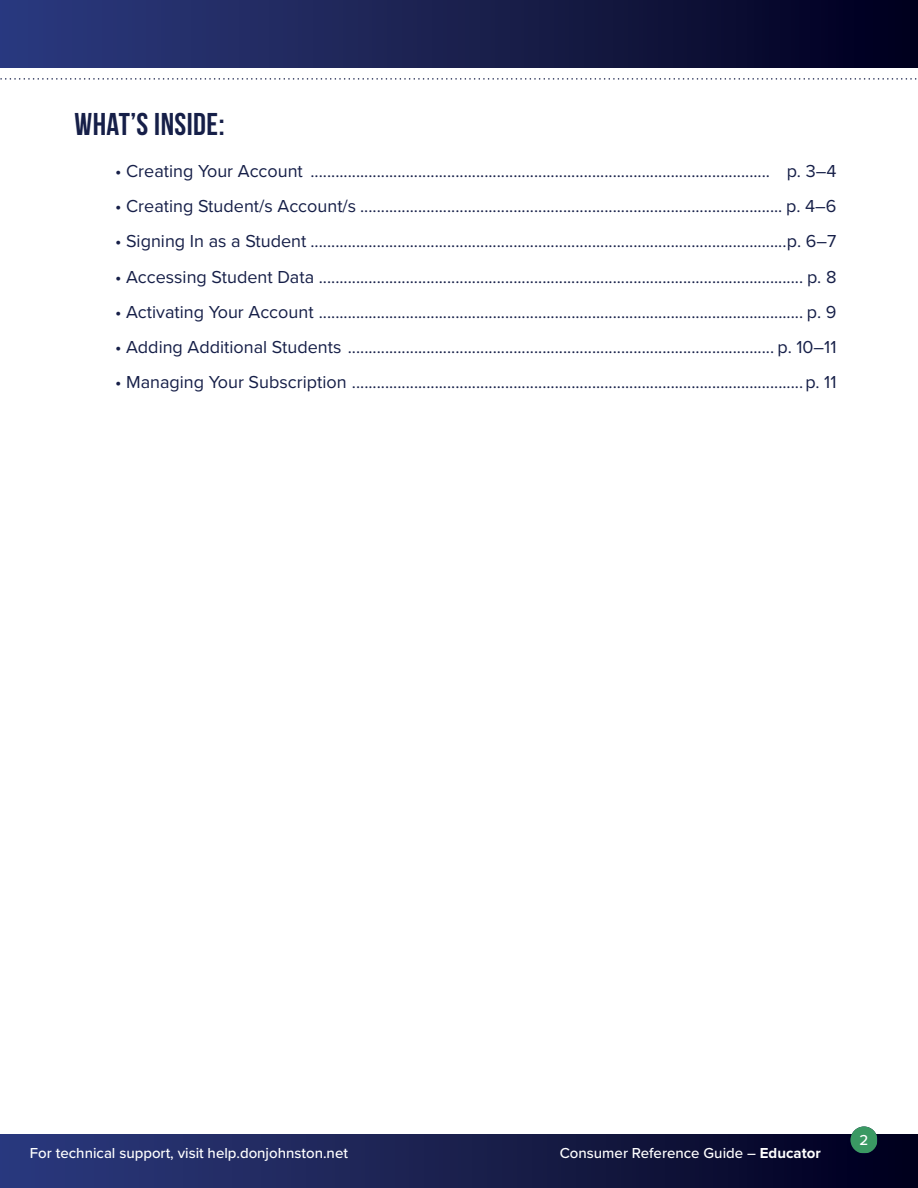
<style>
.page{position:relative;width:918px;height:1188px;background:#fff}
.page>*{position:absolute;margin:0;border:0;box-sizing:border-box;transform-origin:0 0}
.t1{font:31.5px "Bebas Neue";letter-spacing:.015em;color:#161f48}
.t2{font:18px "Proxima Nova";color:#161f48}
.t3{font:500 15px "Proxima Nova";color:#fff}
.s1{font-weight:700}
</style>
<div class="page">
<div style="left:0;top:0;width:918px;height:68px;background:linear-gradient(to right,#2e3c7f,#02011e)"></div>
<div style="left:0;top:1134px;width:918px;height:54px;background:linear-gradient(to right,#2e3c7e,#01001d)"></div>
<svg style="left:0;top:78px;width:917px;height:2px"></svg>
<div style="left:850px;top:1126px;width:28px;height:28px;background:#3a9963;border-radius:14px"></div>
<h1 class="t1" style="left:75px;top:107px;width:152px">WHAT’S INSIDE:</h1>
<p class="t2" style="left:115px;top:158px;width:723px">• Creating Your Account ............................................................................................................... p. 3–4</p>
<p class="t2" style="left:115px;top:193px;width:723px">• Creating Student/s Account/s ...................................................................................................... p. 4–6</p>
<p class="t2" style="left:115px;top:228px;width:723px">• Signing In as a Student ...................................................................................................................p. 6–7</p>
<p class="t2" style="left:115px;top:263px;width:723px">• Accessing Student Data ..................................................................................................................... p. 8</p>
<p class="t2" style="left:115px;top:298px;width:723px">• Activating Your Account ..................................................................................................................... p. 9</p>
<p class="t2" style="left:115px;top:333px;width:723px">• Adding Additional Students ....................................................................................................... p. 10–11</p>
<p class="t2" style="left:115px;top:368px;width:723px">• Managing Your Subscription .............................................................................................................p. 11</p>
<p class="t3" style="left:30px;top:1142px;width:320px">For technical support, visit help.donjohnston.net</p>
<p class="t3" style="left:560px;top:1142px;width:263px">Consumer Reference Guide – <span class="s1">Educator</span></p>
<p class="t3" style="left:860px;top:1129px;width:10px">2</p>
</div>
